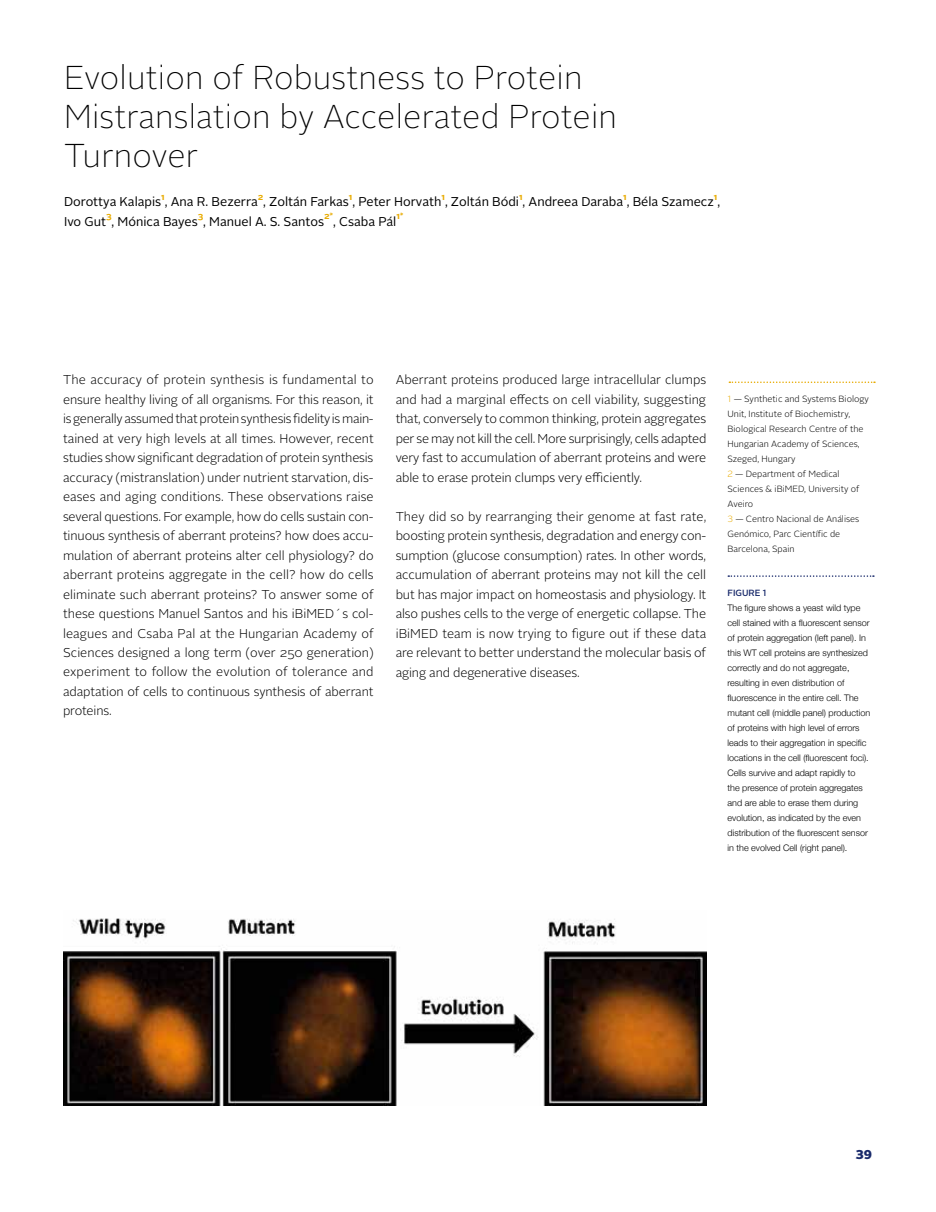
<style>
.page{position:relative;width:936px;height:1212px;background:#fff}
.page>*{position:absolute;margin:0;border:0;box-sizing:border-box;transform-origin:0 0}
.t1{font:100 33px/39px "Alright Sans";letter-spacing:.005em;color:#000}
.t2{font:300 12.75px/19.5px "Alright Sans";letter-spacing:-.01em;color:#000;text-align:justify}
.t3{font:12.75px "Alright Sans";color:#000}
.t4{font:900 12.75px "Alright Sans";color:#192a6b}
.t5{font:300 9px/15px "Helvetica Neue";color:#000}
.t6{font:300 9px/15px "Alright Sans";color:#000}
.t7{font:500 9px "Alright Sans";color:#192a6b}
.t8{font:700 8.85px "Alright Sans";color:#e8ab00}
.s1{color:#e8ab00}
</style>
<div class="page">
<svg style="left:729px;top:381px;width:145px;height:2px"></svg>
<svg style="left:728px;top:575px;width:145px;height:2px"></svg>
<img style="left:63px;top:918px;width:643px;height:187px">
<h1 class="t1" style="left:64px;top:59px;width:554px">Evolution of Robustness to Protein<br>Mistranslation by Accelerated Protein<br>Turnover</h1>
<p class="t3" style="left:64px;top:193px;width:657px">Dorottya Kalapis , Ana R. Bezerra , Zoltán Farkas , Peter Horvath , Zoltán Bódi , Andreea Daraba , Béla Szamecz ,</p>
<p class="t8" style="left:161px;top:190px;width:5px">1</p>
<p class="t8" style="left:258px;top:190px;width:7px">2</p>
<p class="t8" style="left:349px;top:190px;width:5px">1</p>
<p class="t8" style="left:441px;top:190px;width:5px">1</p>
<p class="t8" style="left:519px;top:190px;width:5px">1</p>
<p class="t8" style="left:623px;top:190px;width:5px">1</p>
<p class="t8" style="left:713px;top:190px;width:5px">1</p>
<p class="t3" style="left:64px;top:212px;width:261px">Ivo Gut , Mónica Bayes , Manuel A. S. Santos</p>
<p class="t8" style="left:106px;top:210px;width:7px">3</p>
<p class="t8" style="left:198px;top:210px;width:7px">3</p>
<p class="t8" style="left:324px;top:210px;width:11px">2*</p>
<p class="t3" style="left:333px;top:212px;width:65px">, Csaba Pál</p>
<p class="t8" style="left:396px;top:210px;width:9px">1*</p>
<p class="t2" style="left:63px;top:370px;width:312px">The accuracy of protein synthesis is fundamental to ensure healthy living of all organisms. For this reason, it is generally assumed that protein synthesis fidelity is main&shy;tained at very high levels at all times. However, recent studies show significant degradation of protein synthesis accuracy (mistranslation) under nutrient starvation, dis&shy;eases and aging conditions. These observations raise several questions. For example, how do cells sustain con&shy;tinuous synthesis of aberrant proteins? how does accu&shy;mulation of aberrant proteins alter cell physiology? do aberrant proteins aggregate in the cell? how do cells eliminate such aberrant proteins? To answer some of these questions Manuel Santos and his iBiMED´s col&shy;leagues and Csaba Pal at the Hungarian Academy of Sciences designed a long term (over 250 generation) experiment to follow the evolution of tolerance and adaptation of cells to continuous synthesis of aberrant proteins.</p>
<p class="t2" style="left:395px;top:370px;width:312px">Aberrant proteins produced large intracellular clumps and had a marginal effects on cell viability, suggesting that, conversely to common thinking, protein aggregates per se may not kill the cell. More surprisingly, cells adapted very fast to accumulation of aberrant proteins and were able to erase protein clumps very efficiently.</p>
<p class="t2" style="left:395px;top:506px;width:312px">They did so by rearranging their genome at fast rate, boosting protein synthesis, degradation and energy con&shy;sumption (glucose consumption) rates. In other words, accumulation of aberrant proteins may not kill the cell but has major impact on homeostasis and physiology. It also pushes cells to the verge of energetic collapse. The iBiMED team is now trying to figure out if these data are relevant to better understand the molecular basis of aging and degenerative diseases.</p>
<p class="t6" style="left:727px;top:392px;width:143px"><span class="s1">1</span> — Synthetic and Systems Biology<br>Unit, Institute of Biochemistry,<br>Biological Research Centre of the<br>Hungarian Academy of Sciences,<br>Szeged, Hungary<br><span class="s1">2</span> — Department of Medical<br>Sciences &amp; iBiMED, University of<br>Aveiro<br><span class="s1">3</span> — Centro Nacional de Análises<br>Genómico, Parc Científic de<br>Barcelona, Spain</p>
<p class="t7" style="left:727px;top:586px;width:40px">FIGURE 1</p>
<p class="t5" style="left:727px;top:599px;width:144px">The figure shows a yeast wild type cell stained with a fluorescent sensor of protein aggregation (left panel). In this WT cell proteins are synthesized correctly and do not aggregate, resulting in even distribution of fluorescence in the entire cell. The mutant cell (middle panel) production of proteins with high level of errors leads to their aggregation in specific locations in the cell (fluorescent foci).<br>Cells survive and adapt rapidly to<br>the presence of protein aggregates and are able to erase them during evolution, as indicated by the even distribution of the fluorescent sensor in the evolved Cell (right panel).</p>
<p class="t4" style="left:855px;top:1145px;width:18px">39</p>
</div>
